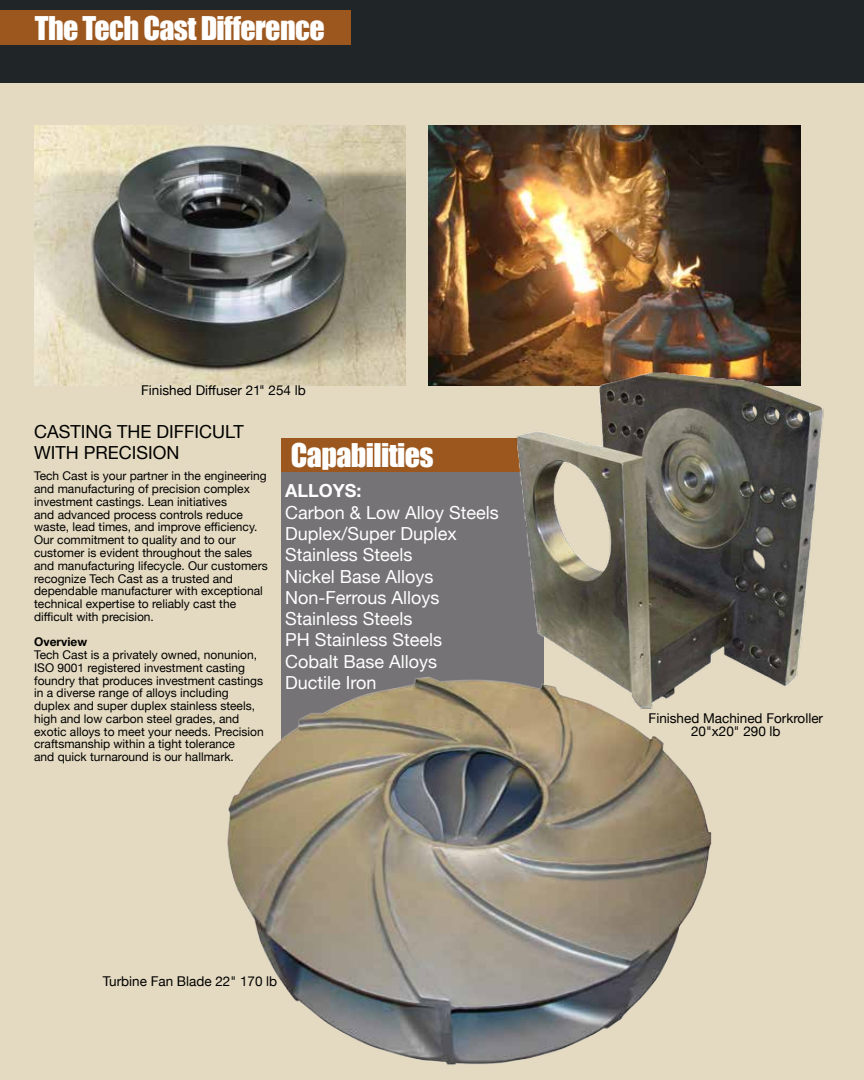
<style>
.page{position:relative;width:864px;height:1080px;background:#fff}
.page>*{position:absolute;margin:0;border:0;box-sizing:border-box;transform-origin:0 0}
.t1{font:30px "Impact";letter-spacing:-.02em;color:#fff}
.t2{font:18px/21.3px "Helvetica Neue";color:#fff}
.t3{font:18px/21.3px "Helvetica Neue";color:#000}
.t4{font:700 18px "Helvetica Neue";color:#fff}
.t5{font:13.5px/12.8px "Helvetica Neue";color:#000;text-align:center}
.t6{font:12px/12.8px "Helvetica Neue";color:#000}
.t7{font:700 12px "Helvetica Neue";color:#000}
</style>
<div class="page">
<div style="left:0;top:67px;width:864px;height:1013px;background:#e4dac1"></div>
<div style="left:0;top:0;width:864px;height:83px;background:#202528"></div>
<div style="left:0;top:11px;width:351px;height:34px;background:#9c571e"></div>
<div style="left:281px;top:438px;width:262px;height:34px;background:#9c571e"></div>
<img style="left:429px;top:126px;width:371px;height:259px">
<div style="left:281px;top:472px;width:262px;height:308px;background:#757375"></div>
<img style="left:506px;top:340px;width:318px;height:346px">
<img style="left:227px;top:675px;width:491px;height:390px">
<img style="left:34px;top:126px;width:372px;height:259px">
<h1 class="t1" style="left:35px;top:5px;width:291px">The Tech Cast Difference</h1>
<p class="t5" style="left:141px;top:383px;width:166px">Finished Diffuser 21" 254 lb</p>
<h2 class="t3" style="left:34px;top:420px;width:211px">CASTING THE DIFFICULT<br>WITH PRECISION</h2>
<p class="t6" style="left:34px;top:469px;width:235px">Tech Cast is your partner in the engineering and manufacturing of precision complex investment castings. Lean initiatives<br>and advanced process controls reduce waste, lead times, and improve efficiency.<br>Our commitment to quality and to our customer is evident throughout the sales and manufacturing lifecycle. Our customers recognize Tech Cast as a trusted and dependable manufacturer with exceptional technical expertise to reliably cast the difficult with precision.</p>
<p class="t7" style="left:34px;top:631px;width:55px">Overview</p>
<p class="t6" style="left:34px;top:648px;width:231px">Tech Cast is a privately owned, nonunion, ISO 9001 registered investment casting foundry that produces investment castings in a diverse range of alloys including duplex and super duplex stainless steels, high and low carbon steel grades, and exotic alloys to meet your needs. Precision craftsmanship within a tight tolerance<br>and quick turnaround is our hallmark.</p>
<h1 class="t1" style="left:291px;top:432px;width:144px">Capabilities</h1>
<h2 class="t4" style="left:285px;top:475px;width:78px">ALLOYS:</h2>
<h2 class="t2" style="left:285px;top:500px;width:215px">Carbon &amp; Low Alloy Steels<br>Duplex/Super Duplex<br>Stainless Steels<br>Nickel Base Alloys<br>Non-Ferrous Alloys<br>Stainless Steels<br>PH Stainless Steels<br>Cobalt Base Alloys<br>Ductile Iron</h2>
<p class="t5" style="left:103px;top:974px;width:176px">Turbine Fan Blade 22" 170 lb</p>
<p class="t5" style="left:649px;top:711px;width:176px">Finished Machined Forkroller<br>20"x20" 290 lb</p>
</div>
